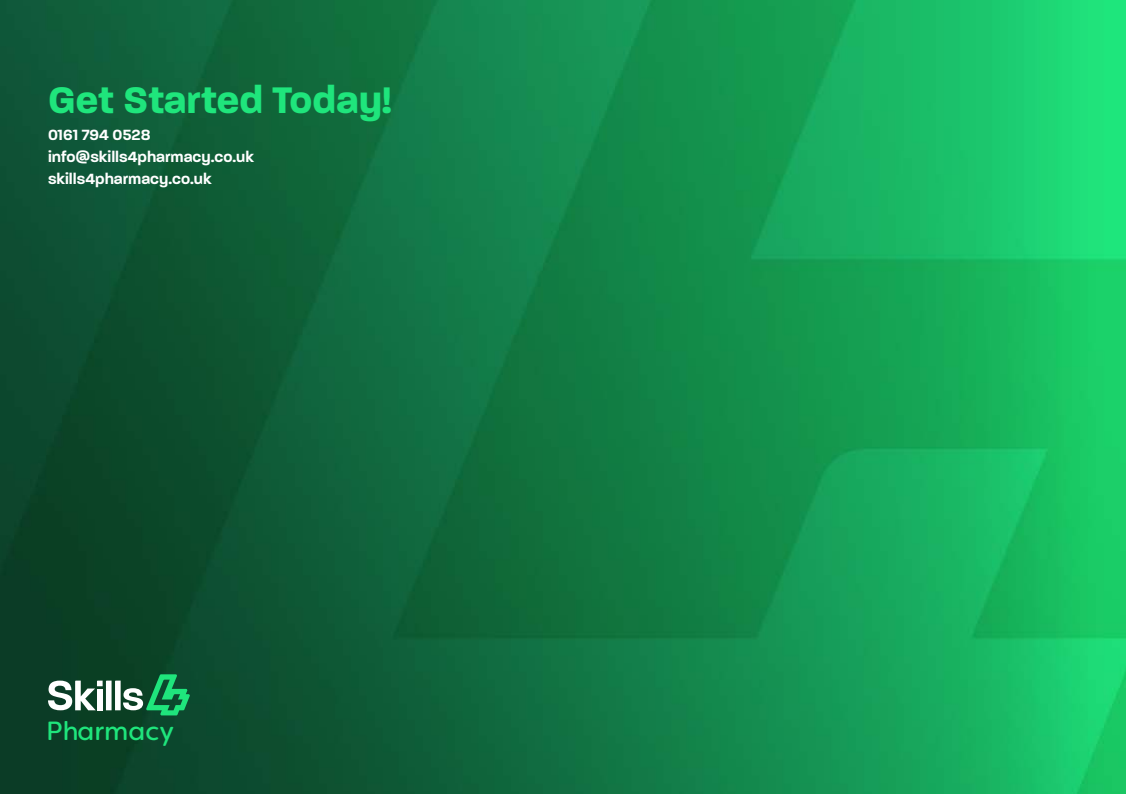
<style>
.page{position:relative;width:1126px;height:794px;background:#fff}
.page>*{position:absolute;margin:0;border:0;box-sizing:border-box;transform-origin:0 0}
.t1{font:700 40px "Paralucent";color:#1fe57c}
.t2{font:26.3px "Filson Soft";color:#1fe57c}
.t3{font:600 16px/22px "Paralucent";color:#fff}
</style>
<div class="page">
<img style="left:0;top:0;width:1126px;height:794px">
<svg style="left:48px;top:674px;width:142px;height:41px"></svg>
<h1 class="t1" style="left:48px;top:76px;width:345px">Get Started Today!</h1>
<p class="t3" style="left:48px;top:124px;width:208px">0161 794 0528 info@skills4pharmacy.co.uk skills4pharmacy.co.uk</p>
<h2 class="t2" style="left:46px;top:714px;width:129px">Pharmacy</h2>
</div>
